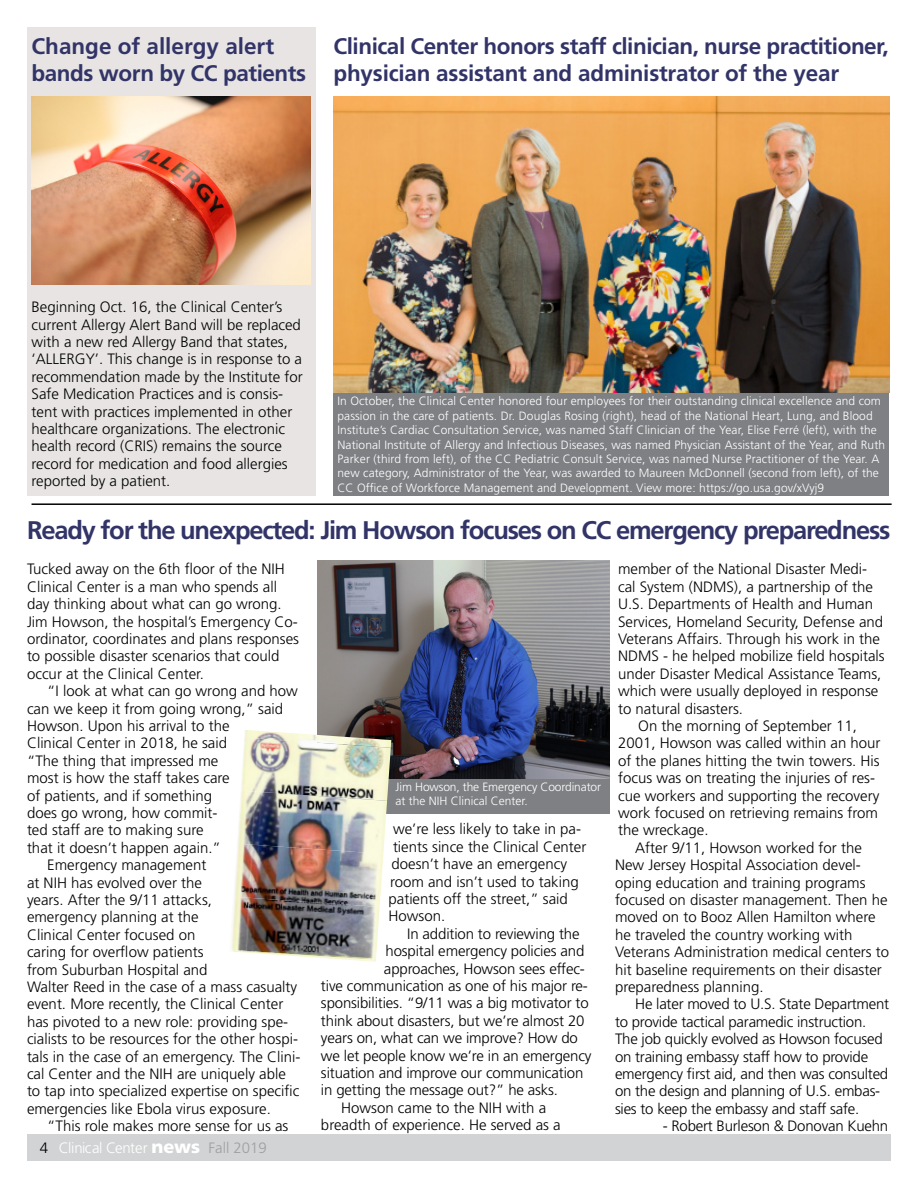
<style>
.page{position:relative;width:918px;height:1188px;background:#fff}
.page>*{position:absolute;margin:0;border:0;box-sizing:border-box;transform-origin:0 0}
.t1{font:700 25.5px "Frutiger LT Std";letter-spacing:-.045em;color:#323468}
.t2{font:700 22.5px/27px "Frutiger LT Std";letter-spacing:-.02em;color:#323468}
.t3{font:700 22.5px/27px "Frutiger LT Std";color:#323468}
.t4{font:300 15px/17.4px "Frutiger LT Std";color:#000}
.t5{font:300 15px "Frutiger LT Std";letter-spacing:-.01em;color:#fff}
.t6{font:300 12px/14.4px "Frutiger LT Std";letter-spacing:.01em;color:#fff}
.t7{font:300 12px/14.4px "Frutiger LT Std";letter-spacing:-.01em;color:#fff}
.s1{font-weight:900;font-size:18px}
.s2{color:#9d9fa2}
</style>
<div class="page">
<div style="left:27px;top:1134px;width:864px;height:27px;background:#d1d3d4"></div>
<div style="left:27px;top:27px;width:289px;height:469px;background:#e7e4e3"></div>
<hr style="left:32px;top:503px;width:860px;height:2px;background:#000">
<img style="left:32px;top:97px;width:278px;height:187px">
<div style="left:334px;top:393px;width:555px;height:103px;background:#7e8083"></div>
<img style="left:334px;top:97px;width:555px;height:296px">
<div style="left:278px;top:778px;width:331px;height:35px;background:#7e8083"></div>
<img style="left:318px;top:561px;width:291px;height:217px">
<img style="left:244px;top:730px;width:147px;height:8px">
<img style="left:241px;top:738px;width:150px;height:63px">
<img style="left:237px;top:791px;width:150px;height:63px">
<img style="left:234px;top:844px;width:149px;height:55px">
<img style="left:231px;top:897px;width:149px;height:59px">
<img style="left:231px;top:950px;width:145px;height:12px">
<h2 class="t3" style="left:32px;top:32px;width:276px">Change of allergy alert bands worn by CC patients</h2>
<h2 class="t2" style="left:334px;top:32px;width:557px">Clinical Center honors staff clinician, nurse practitioner, physician assistant and administrator of the year</h2>
<p class="t4" style="left:32px;top:298px;width:273px">Beginning Oct. 16, the Clinical Center’s current Allergy Alert Band will be replaced with a new red Allergy Band that states, ‘ALLERGY’. This change is in response to a recommendation made by the Institute for Safe Medication Practices and is consis&shy;tent with practices implemented in other healthcare organizations. The electronic health record (CRIS) remains the source record for medication and food allergies reported by a patient.</p>
<p class="t6" style="left:337px;top:394px;width:549px">In October, the Clinical Center honored four employees for their outstanding clinical excellence and com passion in the care of patients. Dr. Douglas Rosing (right), head of the National Heart, Lung, and Blood Institute’s Cardiac Consultation Service, was named Staff Clinician of the Year, Elise Ferré (left), with the National Institute of Allergy and Infectious Diseases, was named Physician Assistant of the Year, and Ruth Parker (third from left), of the CC Pediatric Consult Service, was named Nurse Practitioner of the Year. A new category, Administrator of the Year, was awarded to Maureen McDonnell (second from left), of the CC Offce of Workforce Management and Development. View more: https://go.usa.gov/xVyj9</p>
<h1 class="t1" style="left:27px;top:515px;width:865px">Ready for the unexpected: Jim Howson focuses on CC emergency preparedness</h1>
<p class="t4" style="left:27px;top:561px;width:274px">Tucked away on the 6th foor of the NIH Clinical Center is a man who spends all day thinking about what can go wrong.<br>Jim Howson, the hospital’s Emergency Co&shy;ordinator, coordinates and plans responses to possible disaster scenarios that could occur at the Clinical Center.</p>
<p class="t4" style="left:27px;top:683px;width:272px;text-indent:20px">“I look at what can go wrong and how can we keep it from going wrong,” said<br>Howson. Upon his arrival to the<br>Clinical Center in 2018, he said<br>“The thing that impressed me<br>most is how the staff takes care</p>
<p class="t4" style="left:27px;top:804px;width:192px">does go wrong, how commit-</p>
<p class="t4" style="left:618px;top:561px;width:251px">member of the National Disaster Medi-</p>
<p class="t4" style="left:618px;top:578px;width:257px">cal System (NDMS), a partnership of the</p>
<p class="t4" style="left:618px;top:596px;width:257px">U.S. Departments of Health and Human</p>
<p class="t4" style="left:618px;top:613px;width:267px">Services, Homeland Security, Defense and</p>
<p class="t4" style="left:618px;top:630px;width:264px">Veterans Affairs. Through his work in the</p>
<p class="t4" style="left:618px;top:648px;width:268px">NDMS - he helped mobilize feld hospitals</p>
<p class="t4" style="left:618px;top:665px;width:265px">under Disaster Medical Assistance Teams,</p>
<p class="t4" style="left:618px;top:683px;width:262px">which were usually deployed in response</p>
<p class="t4" style="left:618px;top:700px;width:127px">to natural disasters.</p>
<p class="t4" style="left:638px;top:717px;width:220px">On the morning of September 11,</p>
<p class="t4" style="left:618px;top:735px;width:264px">2001, Howson was called within an hour</p>
<p class="t4" style="left:618px;top:752px;width:263px">of the planes hitting the twin towers. His</p>
<p class="t4" style="left:618px;top:770px;width:258px">focus was on treating the injuries of res-</p>
<p class="t4" style="left:618px;top:787px;width:263px">cue workers and supporting the recovery</p>
<p class="t4" style="left:618px;top:804px;width:262px">work focused on retrieving remains from</p>
<p class="t4" style="left:618px;top:822px;width:92px">the wreckage.</p>
<p class="t4" style="left:635px;top:839px;width:228px">After 9/11, Howson worked for the</p>
<p class="t4" style="left:615px;top:857px;width:247px">New Jersey Hospital Association devel-</p>
<p class="t4" style="left:615px;top:874px;width:252px">oping education and training programs</p>
<p class="t4" style="left:615px;top:891px;width:274px">focused on disaster management. Then he</p>
<p class="t4" style="left:615px;top:909px;width:262px">moved on to Booz Allen Hamilton where</p>
<p class="t4" style="left:615px;top:926px;width:239px">he traveled the country working with</p>
<p class="t4" style="left:615px;top:944px;width:276px">Veterans Administration medical centers to</p>
<p class="t4" style="left:615px;top:961px;width:268px">hit baseline requirements on their disaster</p>
<p class="t4" style="left:615px;top:978px;width:150px">preparedness planning.</p>
<p class="t4" style="left:635px;top:996px;width:255px">He later moved to U.S. State Department</p>
<p class="t4" style="left:615px;top:1013px;width:253px">to provide tactical paramedic instruction.</p>
<p class="t4" style="left:615px;top:1031px;width:269px">The job quickly evolved as Howson focused</p>
<p class="t4" style="left:615px;top:1048px;width:255px">on training embassy staff how to provide</p>
<p class="t4" style="left:615px;top:1065px;width:275px">emergency frst aid, and then was consulted</p>
<p class="t4" style="left:615px;top:1083px;width:267px">on the design and planning of U.S. embas-</p>
<p class="t4" style="left:615px;top:1100px;width:246px">sies to keep the embassy and staff safe.</p>
<p class="t4" style="left:663px;top:1118px;width:227px">- Robert Burleson &amp; Donovan Kuehn</p>
<p class="t7" style="left:396px;top:780px;width:207px">Jim Howson, the Emergency Coordinator at the NIH Clinical Center.</p>
<p class="t4" style="left:27px;top:787px;width:187px">of patients, and if something</p>
<p class="t4" style="left:27px;top:822px;width:178px">ted staff are to making sure</p>
<p class="t4" style="left:27px;top:839px;width:195px">that it doesn’t happen again.”</p>
<p class="t4" style="left:47px;top:857px;width:161px">Emergency management</p>
<p class="t4" style="left:27px;top:874px;width:177px">at NIH has evolved over the</p>
<p class="t4" style="left:27px;top:891px;width:187px">years. After the 9/11 attacks,</p>
<p class="t4" style="left:27px;top:909px;width:173px">emergency planning at the</p>
<p class="t4" style="left:27px;top:926px;width:170px">Clinical Center focused on</p>
<p class="t4" style="left:27px;top:944px;width:178px">caring for overfow patients</p>
<p class="t4" style="left:27px;top:961px;width:182px">from Suburban Hospital and</p>
<p class="t4" style="left:27px;top:978px;width:272px">Walter Reed in the case of a mass casualty</p>
<p class="t4" style="left:27px;top:996px;width:258px">event. More recently, the Clinical Center</p>
<p class="t4" style="left:27px;top:1013px;width:263px">has pivoted to a new role: providing spe-</p>
<p class="t4" style="left:27px;top:1031px;width:273px">cialists to be resources for the other hospi-</p>
<p class="t4" style="left:27px;top:1048px;width:275px">tals in the case of an emergency. The Clini-</p>
<p class="t4" style="left:27px;top:1065px;width:260px">cal Center and the NIH are uniquely able</p>
<p class="t4" style="left:27px;top:1083px;width:274px">to tap into specialized expertise on specifc</p>
<p class="t4" style="left:27px;top:1100px;width:245px">emergencies like Ebola virus exposure.</p>
<p class="t4" style="left:47px;top:1118px;width:243px">“This role makes more sense for us as</p>
<p class="t4" style="left:393px;top:821px;width:190px">we’re less likely to take in pa-</p>
<p class="t4" style="left:393px;top:838px;width:195px">tients since the Clinical Center</p>
<p class="t4" style="left:392px;top:856px;width:177px">doesn’t have an emergency</p>
<p class="t4" style="left:390px;top:873px;width:190px">room and isn’t used to taking</p>
<p class="t4" style="left:388px;top:890px;width:181px">patients off the street,” said</p>
<p class="t4" style="left:388px;top:908px;width:58px">Howson.</p>
<p class="t4" style="left:407px;top:925px;width:174px">In addition to reviewing the</p>
<p class="t4" style="left:385px;top:943px;width:200px">hospital emergency policies and</p>
<p class="t4" style="left:384px;top:960px;width:202px">approaches, Howson sees effec-</p>
<p class="t4" style="left:321px;top:977px;width:268px">tive communication as one of his major re-</p>
<p class="t4" style="left:321px;top:995px;width:269px">sponsibilities. “9/11 was a big motivator to</p>
<p class="t4" style="left:321px;top:1012px;width:265px">think about disasters, but we’re almost 20</p>
<p class="t4" style="left:321px;top:1030px;width:258px">years on, what can we improve? How do</p>
<p class="t4" style="left:321px;top:1047px;width:272px">we let people know we’re in an emergency</p>
<p class="t4" style="left:321px;top:1064px;width:264px">situation and improve our communication</p>
<p class="t4" style="left:321px;top:1082px;width:239px">in getting the message out?” he asks.</p>
<p class="t4" style="left:341px;top:1099px;width:207px">Howson came to the NIH with a</p>
<p class="t4" style="left:321px;top:1117px;width:241px">breadth of experience. He served as a</p>
<p class="t4" style="left:40px;top:1139px;width:10px">4</p>
<p class="t5" style="left:59px;top:1139px;width:210px">Clinical Center <span class="s1">news</span> <span class="s2">Fall 2019</span></p>
</div>
